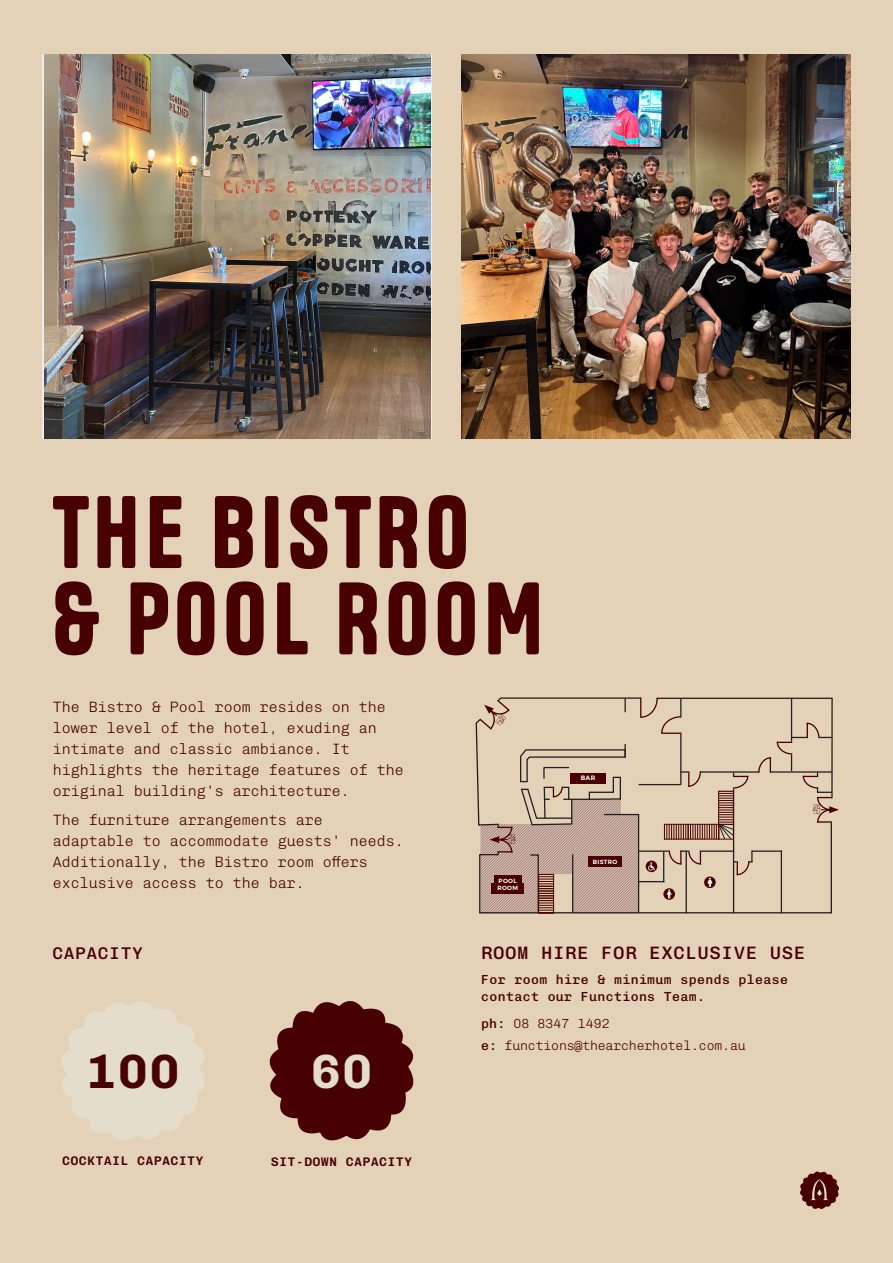
<style>
.page{position:relative;width:893px;height:1263px;background:#e4d2b8}
.page>*{position:absolute;margin:0;border:0;box-sizing:border-box;transform-origin:0 0}
.t1{font:96px/86.4px "Tanker";letter-spacing:.06em;color:#480102}
.t2{font:700 48.15px "Chivo Mono";color:#480102}
.t3{font:700 48.15px "Chivo Mono";color:#e4ddcb}
.t4{font:500 18px "Chivo Mono";letter-spacing:.07em;color:#480102}
.t5{font:500 16.95px "Chivo Mono";letter-spacing:.07em;color:#480102}
.t6{font:200 15px/21px "Chivo Mono";color:#480102}
.t7{font:500 13.2px/16.5px "Chivo Mono";letter-spacing:.03em;color:#480102}
.t8{font:200 13.2px "Chivo Mono";letter-spacing:-.01em;color:#480102}
.t9{font:200 13.2px "Chivo Mono";letter-spacing:.01em;color:#480102}
.t10{font:600 12.45px "Chivo Mono";letter-spacing:.07em;color:#480102}
.t11{font:600 6.3px "Alexandria";color:#fff}
.t12{font:600 6px "Alexandria";letter-spacing:.06em;color:#fff}
.s1{font-weight:500}
</style>
<div class="page">
<svg style="left:61px;top:1001px;width:144px;height:139px"></svg>
<svg style="left:269px;top:1001px;width:145px;height:140px"></svg>
<svg style="left:475px;top:697px;width:364px;height:217px"></svg>
<div style="left:588px;top:856px;width:34px;height:11px;background:#4a0000"></div>
<div style="left:570px;top:773px;width:36px;height:11px;background:#4a0000"></div>
<div style="left:494px;top:875px;width:27px;height:10px;background:#4a0000"></div>
<div style="left:491px;top:883px;width:33px;height:10px;background:#4a0000"></div>
<img style="left:44px;top:54px;width:386px;height:385px">
<img style="left:461px;top:54px;width:389px;height:385px">
<svg style="left:800px;top:1171px;width:39px;height:38px"></svg>
<p class="t1" style="left:53px;top:489px;width:492px">THE BISTRO<br>&amp; POOL ROOM</p>
<p class="t6" style="left:53px;top:695px;width:353px">The Bistro &amp; Pool room resides on the lower level of the hotel, exuding an intimate and classic ambiance. It highlights the heritage features of the original building’s architecture.</p>
<p class="t6" style="left:53px;top:808px;width:353px">The furniture arrangements are adaptable to accommodate guests’ needs.<br>Additionally, the Bistro room offers exclusive access to the bar.</p>
<p class="t12" style="left:499px;top:878px;width:20px">POOL</p>
<p class="t12" style="left:497px;top:884px;width:22px">ROOM</p>
<p class="t11" style="left:581px;top:774px;width:16px">BAR</p>
<p class="t12" style="left:593px;top:858px;width:26px">BISTRO</p>
<p class="t5" style="left:53px;top:940px;width:91px">CAPACITY</p>
<p class="t2" style="left:87px;top:1033px;width:94px">100</p>
<p class="t3" style="left:311px;top:1033px;width:62px">60</p>
<p class="t10" style="left:63px;top:1151px;width:142px">COCKTAIL CAPACITY</p>
<p class="t10" style="left:271px;top:1152px;width:142px">SIT-DOWN CAPACITY</p>
<p class="t4" style="left:481px;top:939px;width:325px">ROOM HIRE FOR EXCLUSIVE USE</p>
<p class="t7" style="left:481px;top:971px;width:308px">For room hire &amp; minimum spends please contact our Functions Team.</p>
<p class="t9" style="left:481px;top:1013px;width:130px"><span class="s1">ph:</span> 08 8347 1492</p>
<p class="t8" style="left:481px;top:1035px;width:266px"><span class="s1">e:</span> functions@thearcherhotel.com.au</p>
</div>
